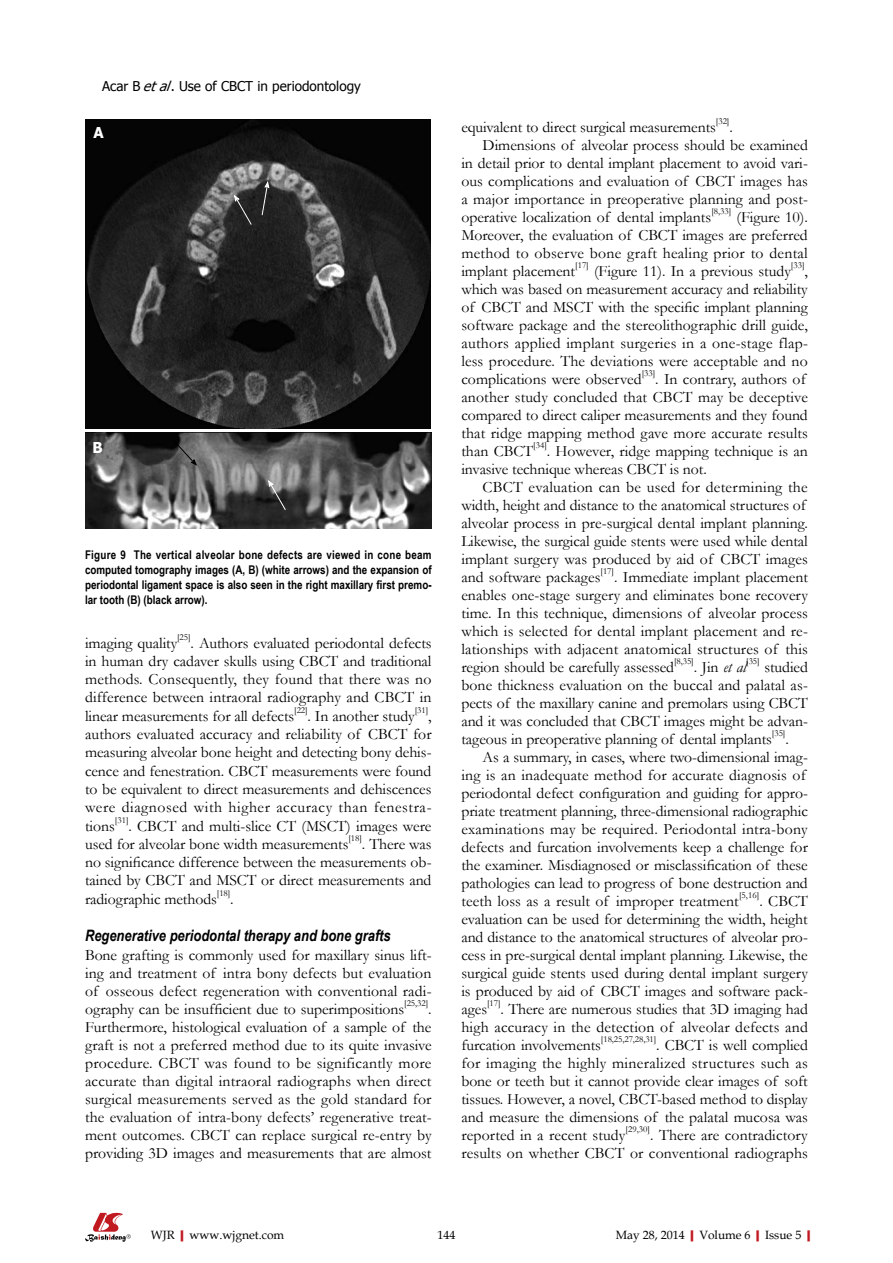
<style>
.page{position:relative;width:893px;height:1263px;background:#fff}
.page>*{position:absolute;margin:0;border:0;box-sizing:border-box;transform-origin:0 0}
.t1{font:15.75px/18px "Garamond";color:#000;text-align:justify}
.t2{font:700 15px "Tahoma";color:#fff}
.t3{font:13.5px "Tahoma";color:#000}
.t4{font:700 12px/15px "Arial Narrow";color:#000;text-align:justify}
.t5{font:12px "Book Antiqua";color:#000}
.t6{font:9.15px "Garamond";letter-spacing:-.005em;color:#000}
.s1{font-style:italic}
.s2{font-family:"Arial Narrow";font-weight:700;font-style:italic}
.s3{font-weight:700;color:#c01920}
</style>
<div class="page">
<svg style="left:85px;top:1213px;width:46px;height:29px"></svg>
<img style="left:85px;top:119px;width:345px;height:309px">
<img style="left:85px;top:432px;width:347px;height:97px">
<svg style="left:234px;top:195px;width:18px;height:30px"></svg>
<svg style="left:262px;top:182px;width:7px;height:34px"></svg>
<svg style="left:268px;top:480px;width:18px;height:30px"></svg>
<svg style="left:173px;top:440px;width:24px;height:25px"></svg>
<p class="t3" style="left:102px;top:77px;width:260px">Acar B <span class="s1">etal</span>. Use of CBCT in periodontology</p>
<p class="t2" style="left:94px;top:122px;width:12px">A</p>
<p class="t2" style="left:92px;top:437px;width:12px">B</p>
<p class="t4" style="left:85px;top:547px;width:348px">Figure 9 The vertical alveolar bone defects are viewed in cone beam computed tomography images (A, B) (white arrows) and the expansion of periodontal ligament space is also seen in the right maxillary first premo&shy;lar tooth (B) (black arrow).</p>
<p class="t1" style="left:85px;top:633px;width:94px">imaging quality</p>
<p class="t6" style="left:177px;top:631px;width:15px">[25]</p>
<p class="t1" style="left:85px;top:633px;width:348px;text-indent:106px">. Authors evaluated periodontal defects in human dry cadaver skulls using CBCT and traditional methods. Consequently, they found that there was no difference between intraoral radiography and CBCT in linear measurements for all defects</p>
<p class="t6" style="left:294px;top:704px;width:15px">[22]</p>
<p class="t1" style="left:308px;top:706px;width:109px">. In another study</p>
<p class="t6" style="left:415px;top:704px;width:15px">[31]</p>
<p class="t1" style="left:85px;top:706px;width:348px;text-indent:343px">, authors evaluated accuracy and reliability of CBCT for measuring alveolar bone height and detecting bony dehis&shy;cence and fenestration. CBCT measurements were found to be equivalent to direct measurements and dehiscences were diagnosed with higher accuracy than fenestra&shy;tions</p>
<p class="t6" style="left:115px;top:814px;width:15px">[31]</p>
<p class="t1" style="left:85px;top:816px;width:348px;text-indent:43px">. CBCT and multi-slice CT (MSCT) images were used for alveolar bone width measurements</p>
<p class="t6" style="left:348px;top:832px;width:15px">[18]</p>
<p class="t1" style="left:85px;top:834px;width:348px;text-indent:277px">. There was no significance difference between the measurements ob&shy;tained by CBCT and MSCT or direct measurements and radiographic methods</p>
<p class="t6" style="left:217px;top:887px;width:15px">[18]</p>
<p class="t1" style="left:230px;top:889px;width:5px">.</p>
<p class="t1" style="left:85px;top:927px;width:348px;text-align:left"><span class="s2">Regenerative periodontal therapy and bone grafts<br></span>Bone grafting is commonly used for maxillary sinus lift&shy;ing and treatment of intra bony defects but evaluation of osseous defect regeneration with conventional radi&shy;ography can be insufficient due to superimpositions</p>
<p class="t6" style="left:404px;top:997px;width:25px">[25,32]</p>
<p class="t1" style="left:85px;top:999px;width:348px;text-indent:343px">.<br>Furthermore, histological evaluation of a sample of the graft is not a preferred method due to its quite invasive procedure. CBCT was found to be significantly more accurate than digital intraoral radiographs when direct surgical measurements served as the gold standard for the evaluation of intra-bony defects’ regenerative treat&shy;ment outcomes. CBCT can replace surgical re-entry by providing 3D images and measurements that are almost</p>
<p class="t1" style="left:461px;top:118px;width:256px">equivalent to direct surgical measurements</p>
<p class="t6" style="left:716px;top:115px;width:15px">[32]</p>
<p class="t1" style="left:729px;top:118px;width:5px">.</p>
<p class="t1" style="left:483px;top:136px;width:327px">Dimensions of alveolar process should be examined</p>
<p class="t1" style="left:461px;top:154px;width:348px">in detail prior to dental implant placement to avoid vari-</p>
<p class="t1" style="left:461px;top:172px;width:348px">ous complications and evaluation of CBCT images has</p>
<p class="t1" style="left:461px;top:190px;width:348px">a major importance in preoperative planning and post-</p>
<p class="t1" style="left:461px;top:208px;width:251px">operative localization of dental implants</p>
<p class="t6" style="left:711px;top:205px;width:21px">[8,33]</p>
<p class="t1" style="left:461px;top:208px;width:348px;text-indent:275px">(Figure 10).<br>Moreover, the evaluation of CBCT images are preferred method to observe bone graft healing prior to dental implant placement</p>
<p class="t6" style="left:575px;top:259px;width:15px">[17]</p>
<p class="t1" style="left:594px;top:262px;width:198px">(Figure 11). In a previous study</p>
<p class="t6" style="left:791px;top:259px;width:15px">[33]</p>
<p class="t1" style="left:461px;top:262px;width:348px;text-indent:343px">, which was based on measurement accuracy and reliability of CBCT and MSCT with the specific implant planning software package and the stereolithographic drill guide, authors applied implant surgeries in a one-stage flap&shy;less procedure. The deviations were acceptable and no complications were observed</p>
<p class="t6" style="left:642px;top:367px;width:15px">[33]</p>
<p class="t1" style="left:461px;top:370px;width:348px;text-align:left;text-indent:194px">. In contrary, authors of another study concluded that CBCT may be deceptive compared to direct caliper measurements and they found that ridge mapping method gave more accurate results than CBCT</p>
<p class="t6" style="left:533px;top:439px;width:15px">[34]</p>
<p class="t1" style="left:547px;top:442px;width:263px">. However, ridge mapping technique is an</p>
<p class="t1" style="left:461px;top:460px;width:247px">invasive technique whereas CBCT is not.</p>
<p class="t1" style="left:483px;top:478px;width:327px">CBCT evaluation can be used for determining the</p>
<p class="t1" style="left:461px;top:496px;width:346px">width, height and distance to the anatomical structures of</p>
<p class="t1" style="left:461px;top:514px;width:348px">alveolar process in pre-surgical dental implant planning.</p>
<p class="t1" style="left:461px;top:532px;width:348px">Likewise, the surgical guide stents were used while dental</p>
<p class="t1" style="left:461px;top:550px;width:348px">implant surgery was produced by aid of CBCT images</p>
<p class="t1" style="left:461px;top:568px;width:141px">and software packages</p>
<p class="t6" style="left:600px;top:565px;width:15px">[17]</p>
<p class="t1" style="left:461px;top:568px;width:348px;text-indent:153px">. Immediate implant placement enables one-stage surgery and eliminates bone recovery time. In this technique, dimensions of alveolar process which is selected for dental implant placement and re&shy;lationships with adjacent anatomical structures of this region should be carefully assessed</p>
<p class="t6" style="left:674px;top:655px;width:21px">[8,35]</p>
<p class="t1" style="left:694px;top:658px;width:54px">. Jin <span class="s1">et al</span></p>
<p class="t6" style="left:746px;top:655px;width:15px">[35]</p>
<p class="t1" style="left:461px;top:658px;width:348px;text-indent:303px">studied bone thickness evaluation on the buccal and palatal as&shy;pects of the maxillary canine and premolars using CBCT and it was concluded that CBCT images might be advan&shy;tageous in preoperative planning of dental implants</p>
<p class="t6" style="left:772px;top:727px;width:15px">[35]</p>
<p class="t1" style="left:785px;top:730px;width:5px">.</p>
<p class="t1" style="left:483px;top:748px;width:327px">As a summary, in cases, where two-dimensional imag-</p>
<p class="t1" style="left:461px;top:766px;width:346px">ing is an inadequate method for accurate diagnosis of</p>
<p class="t1" style="left:461px;top:784px;width:348px">periodontal defect configuration and guiding for appro-</p>
<p class="t1" style="left:461px;top:802px;width:348px">priate treatment planning, three-dimensional radiographic</p>
<p class="t1" style="left:461px;top:820px;width:348px">examinations may be required. Periodontal intra-bony</p>
<p class="t1" style="left:461px;top:838px;width:348px">defects and furcation involvements keep a challenge for</p>
<p class="t1" style="left:461px;top:856px;width:348px">the examiner. Misdiagnosed or misclassification of these</p>
<p class="t1" style="left:461px;top:874px;width:348px">pathologies can lead to progress of bone destruction and</p>
<p class="t1" style="left:461px;top:892px;width:279px">teeth loss as a result of improper treatment</p>
<p class="t6" style="left:739px;top:889px;width:22px">[5,16]</p>
<p class="t1" style="left:461px;top:892px;width:348px;text-indent:298px">. CBCT evaluation can be used for determining the width, height and distance to the anatomical structures of alveolar pro&shy;cess in pre-surgical dental implant planning. Likewise, the surgical guide stents used during dental implant surgery is produced by aid of CBCT images and software pack&shy;ages</p>
<p class="t6" style="left:487px;top:997px;width:15px">[17]</p>
<p class="t1" style="left:461px;top:1000px;width:348px;text-indent:39px">. There are numerous studies that 3D imaging had high accuracy in the detection of alveolar defects and furcation involvements</p>
<p class="t6" style="left:601px;top:1033px;width:57px">[18,25,27,28,31]</p>
<p class="t1" style="left:461px;top:1036px;width:348px;text-indent:195px">. CBCT is well complied for imaging the highly mineralized structures such as bone or teeth but it cannot provide clear images of soft tissues. However, a novel, CBCT-based method to display and measure the dimensions of the palatal mucosa was reported in a recent study</p>
<p class="t6" style="left:626px;top:1123px;width:26px">[29,30]</p>
<p class="t1" style="left:461px;top:1126px;width:348px;text-align:right">. There are contradictory<br>results on whether CBCT or conventional radiographs</p>
<p class="t5" style="left:151px;top:1226px;width:135px">WJR<span class="s3">|</span>www.wjgnet.com</p>
<p class="t5" style="left:437px;top:1226px;width:19px">144</p>
<p class="t5" style="left:616px;top:1226px;width:202px">May 28, 2014<span class="s3">|</span>Volume 6<span class="s3">|</span>Issue 5<span class="s3">|</span></p>
</div>
